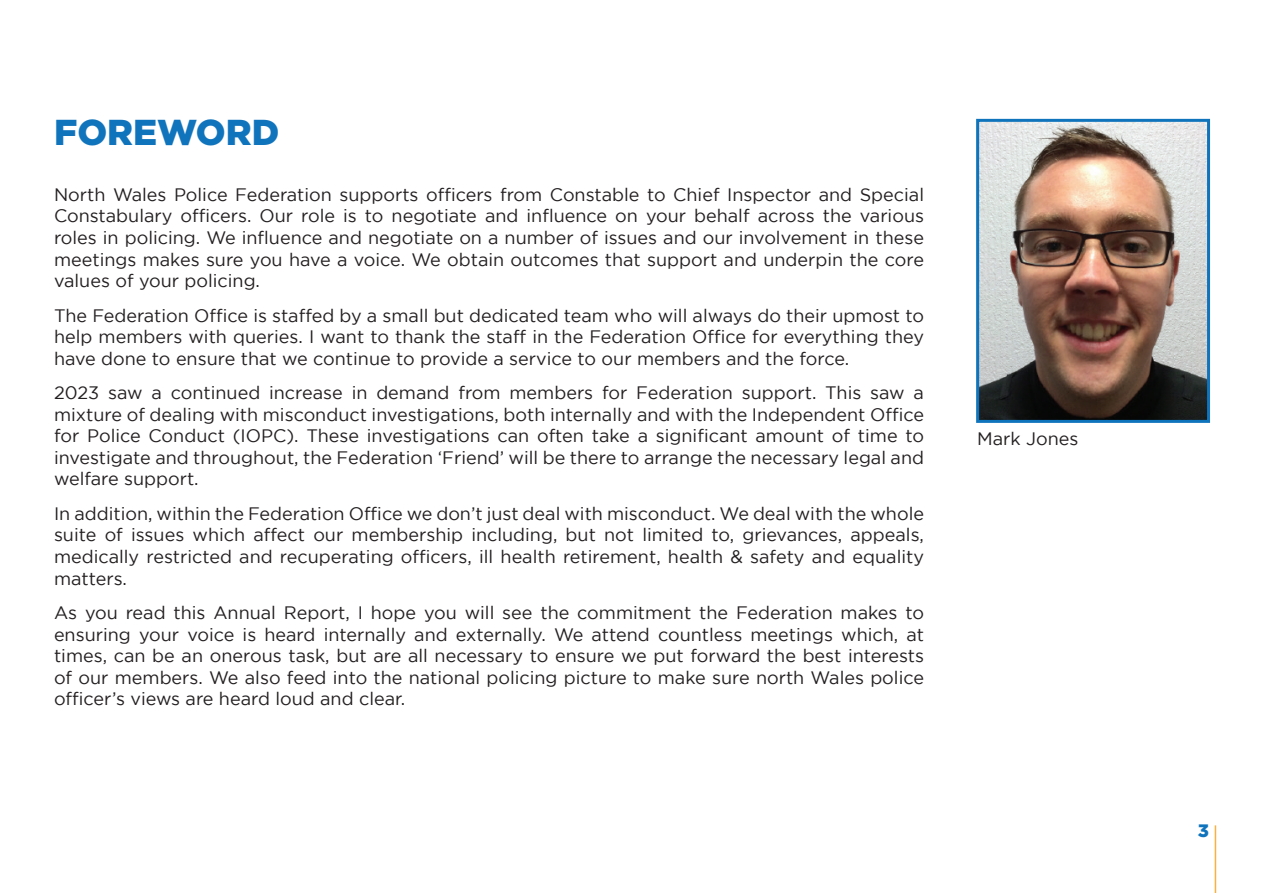
<style>
.page{position:relative;width:1263px;height:893px;background:#fff}
.page>*{position:absolute;margin:0;border:0;box-sizing:border-box;transform-origin:0 0}
.t1{font:900 36px "Gotham";color:#1074bc}
.t2{font:18px/21.6px "Gotham";color:#231f20;text-align:justify}
.t3{font:900 18px "Gotham";color:#1074bc}
</style>
<div class="page">
<hr style="left:1215px;top:825px;width:1px;height:68px;background:#fbb13f">
<img style="left:980px;top:123px;width:226px;height:296px">
<div style="left:976px;top:119px;width:234px;height:304px;border:3px solid #1074bc"></div>
<p class="t1" style="left:54px;top:112px;width:227px">FOREWORD</p>
<p class="t2" style="left:54px;top:183px;width:871px">North Wales Police Federation supports officers from Constable to Chief Inspector and Special Constabulary officers. Our role is to negotiate and influence on your behalf across the various roles in policing. We influence and negotiate on a number of issues and our involvement in these meetings makes sure you have a voice. We obtain outcomes that support and underpin the core values of your policing.</p>
<p class="t2" style="left:54px;top:304px;width:871px">The Federation Office is staffed by a small but dedicated team who will always do their upmost to help members with queries. I want to thank the staff in the Federation Office for everything they have done to ensure that we continue to provide a service to our members and the force.</p>
<p class="t2" style="left:54px;top:382px;width:871px">2023 saw a continued increase in demand from members for Federation support. This saw a mixture of dealing with misconduct investigations, both internally and with the Independent Office for Police Conduct (IOPC). These investigations can often take a significant amount of time to investigate and throughout, the Federation ‘Friend’ will be there to arrange the necessary legal and welfare support.</p>
<p class="t2" style="left:54px;top:502px;width:871px">In addition, within the Federation Office we don’t just deal with misconduct. We deal with the whole suite of issues which affect our membership including, but not limited to, grievances, appeals, medically restricted and recuperating officers, ill health retirement, health &amp; safety and equality matters.</p>
<p class="t2" style="left:54px;top:602px;width:871px">As you read this Annual Report, I hope you will see the commitment the Federation makes to ensuring your voice is heard internally and externally. We attend countless meetings which, at times, can be an onerous task, but are all necessary to ensure we put forward the best interests of our members. We also feed into the national policing picture to make sure north Wales police officer’s views are heard loud and clear.</p>
<p class="t2" style="left:977px;top:427px;width:103px">Mark Jones</p>
<p class="t3" style="left:1198px;top:820px;width:13px">3</p>
</div>
